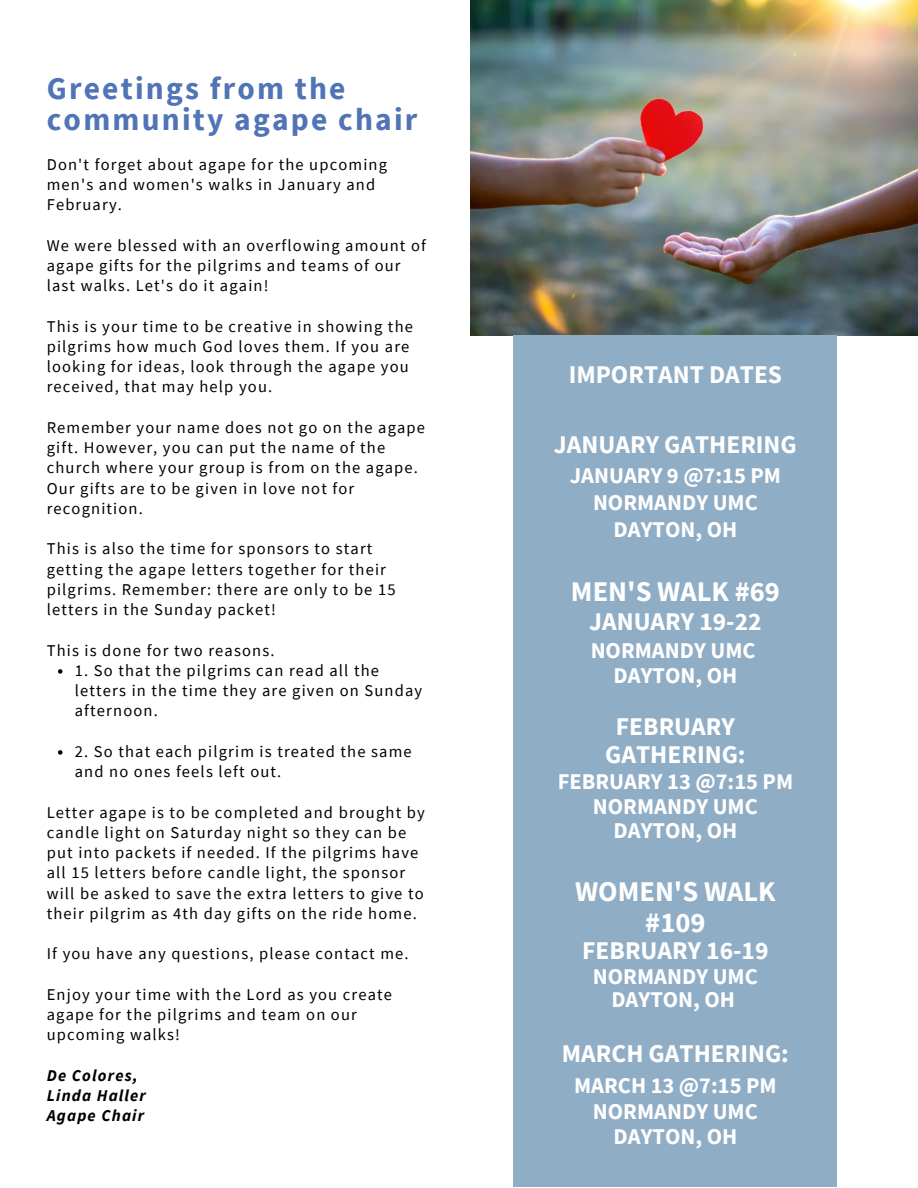
<style>
.page{position:relative;width:918px;height:1188px;background:#fff}
.page>*{position:absolute;margin:0;border:0;box-sizing:border-box;transform-origin:0 0}
.t1{font:700 31.5px/31.5px "Source Sans Pro";letter-spacing:.07em;color:#5074b6}
.t2{font:700 28.5px/30.3px "Source Sans Pro";color:#fff;text-align:center}
.t3{font:700 25.5px/28.2px "Source Sans Pro";color:#fff;text-align:center}
.t4{font:700 22.5px/24.8px "Source Sans Pro";color:#fff;text-align:center}
.t5{font:16.5px/20.2px "Source Sans Pro";letter-spacing:.07em;color:#000}
.t6{font:italic 700 16.5px/20.2px "Source Sans Pro";letter-spacing:.07em;color:#000}
</style>
<div class="page">
<img style="left:471px;top:0;width:446px;height:335px">
<svg style="left:58px;top:669px;width:5px;height:5px"></svg>
<svg style="left:58px;top:750px;width:5px;height:5px"></svg>
<div style="left:514px;top:335px;width:323px;height:852px;background:#90adc6"></div>
<h1 class="t1" style="left:47px;top:72px;width:372px">Greetings from the community agape chair</h1>
<p class="t5" style="left:47px;top:154px;width:342px">Don't forget about agape for the upcoming men's and women's walks in January and<br>February.</p>
<p class="t5" style="left:47px;top:235px;width:381px">We were blessed with an overflowing amount of agape gifts for the pilgrims and teams of our last walks. Let's do it again!</p>
<p class="t5" style="left:47px;top:316px;width:368px">This is your time to be creative in showing the pilgrims how much God loves them. If you are looking for ideas, look through the agape you received, that may help you.</p>
<p class="t5" style="left:47px;top:417px;width:380px">Remember your name does not go on the agape gift. However, you can put the name of the church where your group is from on the agape.<br>Our gifts are to be given in love not for recognition.</p>
<p class="t5" style="left:47px;top:538px;width:350px">This is also the time for sponsors to start getting the agape letters together for their pilgrims. Remember: there are only to be 15 letters in the Sunday packet!</p>
<p class="t5" style="left:47px;top:640px;width:229px">This is done for two reasons.</p>
<p class="t5" style="left:75px;top:660px;width:349px">1. So that the pilgrims can read all the letters in the time they are given on Sunday afternoon.</p>
<p class="t5" style="left:75px;top:741px;width:338px">2. So that each pilgrim is treated the same and no ones feels left out.</p>
<p class="t5" style="left:47px;top:802px;width:380px">Letter agape is to be completed and brought by candle light on Saturday night so they can be put into packets if needed. If the pilgrims have all 15 letters before candle light, the sponsor will be asked to save the extra letters to give to their pilgrim as 4th day gifts on the ride home.</p>
<p class="t5" style="left:47px;top:943px;width:363px">If you have any questions, please contact me.</p>
<p class="t5" style="left:47px;top:984px;width:347px">Enjoy your time with the Lord as you create agape for the pilgrims and team on our upcoming walks!</p>
<p class="t6" style="left:47px;top:1065px;width:101px">De Colores,<br>Linda Haller<br>Agape Chair</p>
<h3 class="t3" style="left:569px;top:360px;width:215px">IMPORTANT DATES</h3>
<h3 class="t3" style="left:554px;top:429px;width:244px">JANUARY GATHERING</h3>
<h3 class="t4" style="left:570px;top:461px;width:213px;line-height:27px">JANUARY 9 @7:15 PM<br>NORMANDY UMC<br>DAYTON, OH</h3>
<h2 class="t2" style="left:571px;top:576px;width:210px">MEN'S WALK #69</h2>
<h3 class="t3" style="left:589px;top:607px;width:174px">JANUARY 19-22</h3>
<h3 class="t4" style="left:591px;top:638px;width:166px">NORMANDY UMC<br>DAYTON, OH</h3>
<h3 class="t3" style="left:605px;top:712px;width:142px">FEBRUARY<br>GATHERING:</h3>
<h3 class="t4" style="left:558px;top:769px;width:237px">FEBRUARY 13 @7:15 PM<br>NORMANDY UMC<br>DAYTON, OH</h3>
<h2 class="t2" style="left:575px;top:876px;width:202px">WOMEN'S WALK #109</h2>
<h3 class="t3" style="left:582px;top:936px;width:188px">FEBRUARY 16-19</h3>
<h3 class="t4" style="left:593px;top:964px;width:166px;line-height:23.7px">NORMANDY UMC<br>DAYTON, OH</h3>
<h3 class="t3" style="left:562px;top:1039px;width:229px">MARCH GATHERING:</h3>
<h3 class="t4" style="left:574px;top:1072px;width:204px;line-height:25.8px">MARCH 13 @7:15 PM<br>NORMANDY UMC<br>DAYTON, OH</h3>
</div>
